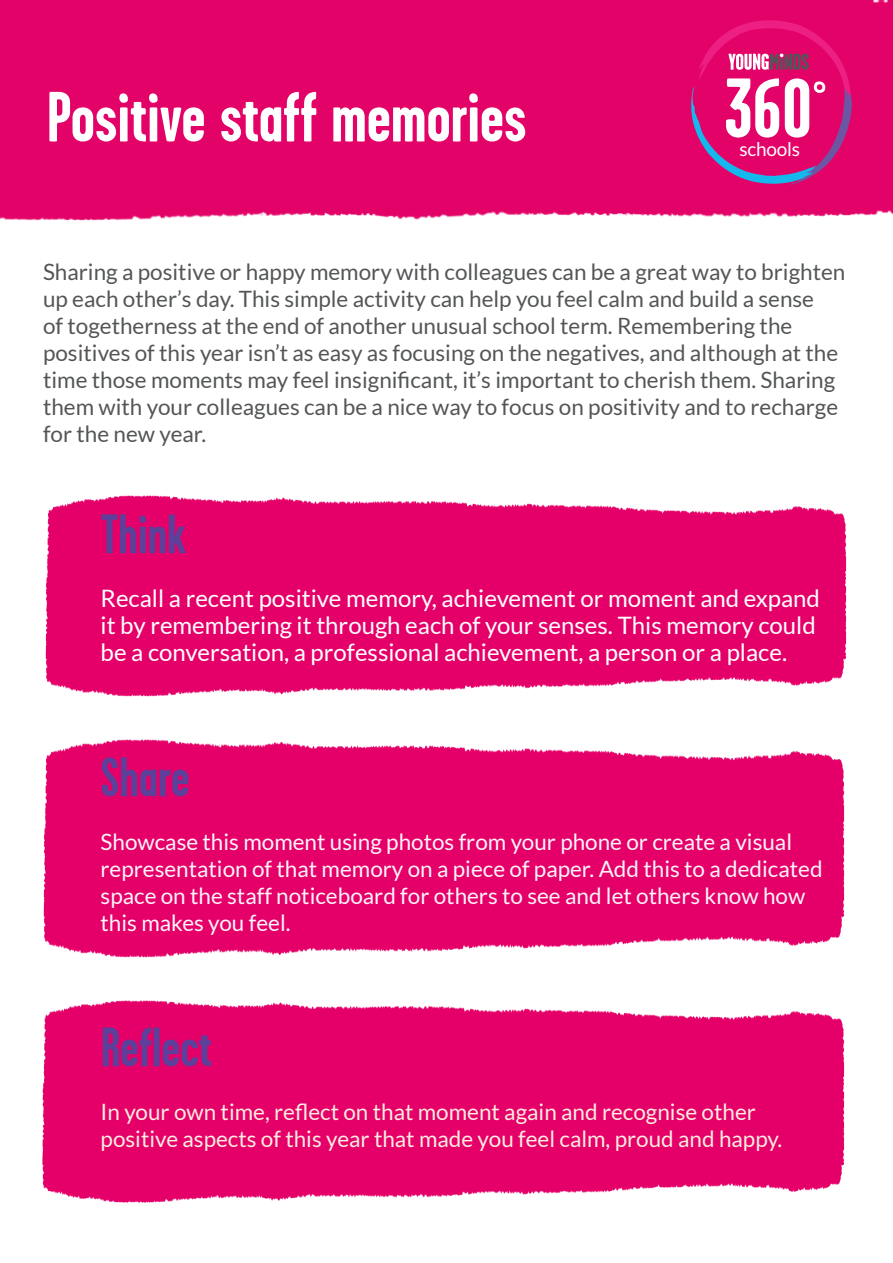
<style>
.page{position:relative;width:893px;height:1263px;background:#fff}
.page>*{position:absolute;margin:0;border:0;box-sizing:border-box;transform-origin:0 0}
.t1{font:700 84.45px "Garage Gothic";color:#fff}
.t2{font:700 70.95px "Garage Gothic";color:#fff}
.t3{font:700 55.5px "Garage Gothic";color:#5d409a}
.t4{font:24px/27px "Lato";color:#fff}
.t5{font:22.5px/27px "Lato";color:#545557}
.t6{font:22.5px/27px "Lato";color:#fdf4f8}
.t7{font:22.5px/27px "Lato";color:#feecdf}
.t8{font:19.05px "Lato";letter-spacing:-.01em;color:#fff}
</style>
<div class="page">
<div style="left:0;top:0;width:893px;height:220px;background:#e30268"></div>
<svg style="left:690px;top:20px;width:162px;height:165px;background:#d61272"></svg>
<img style="left:24px;top:210px;width:835px;height:11px">
<img style="left:42px;top:1000px;width:803px;height:203px">
<img style="left:43px;top:495px;width:804px;height:463px">
<p class="t2" style="left:47px;top:79px;width:482px">Positive staff memories</p>
<p class="t1" style="left:724px;top:63px;width:112px">360˚</p>
<p class="t8" style="left:739px;top:139px;width:62px">schools</p>
<p class="t5" style="left:43px;top:258px;width:804px">Sharing a positive or happy memory with colleagues can be a great way to brighten up each other’s day. This simple activity can help you feel calm and build a sense<br>of togetherness at the end of another unusual school term. Remembering the positives of this year isn’t as easy as focusing on the negatives, and although at the time those moments may feel insignificant, it’s important to cherish them. Sharing them with your colleagues can be a nice way to focus on positivity and to recharge for the new year.</p>
<p class="t3" style="left:101px;top:504px;width:87px">Think</p>
<p class="t4" style="left:101px;top:585px;width:721px">Recall a recent positive memory, achievement or moment and expand it by remembering it through each of your senses. This memory could be a conversation, a professional achievement, a person or a place.</p>
<p class="t3" style="left:101px;top:747px;width:91px">Share</p>
<p class="t6" style="left:101px;top:828px;width:724px">Showcase this moment using photos from your phone or create a visual representation of that memory on a piece of paper. Add this to a dedicated</p>
<p class="t6" style="left:101px;top:882px;width:706px">space on the staff noticeboard for others to see and let others know how this makes you feel.</p>
<p class="t3" style="left:101px;top:1017px;width:113px">Reflect</p>
<p class="t7" style="left:101px;top:1098px;width:683px">In your own time, reflect on that moment again and recognise other positive aspects of this year that made you feel calm, proud and happy.</p>
</div>
